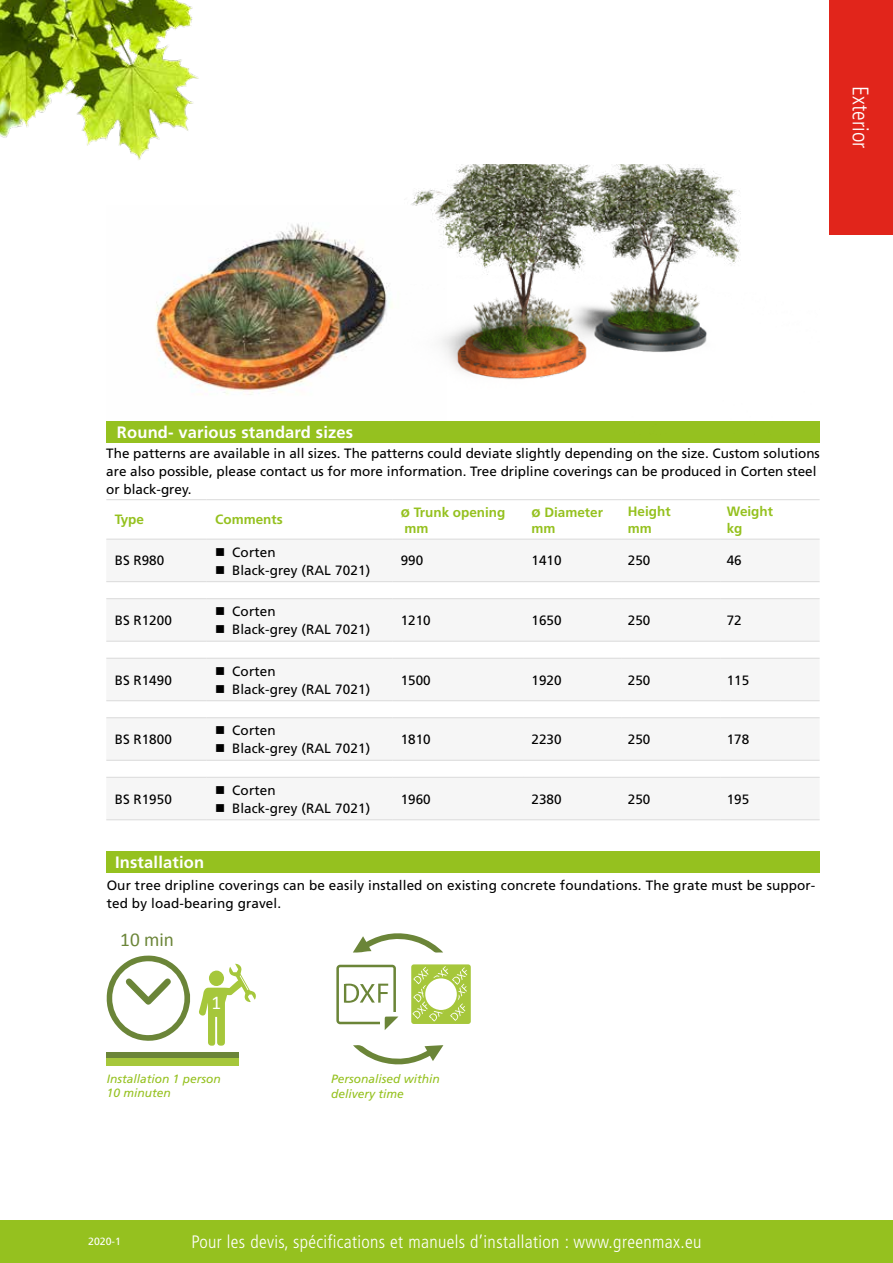
<style>
.page{position:relative;width:893px;height:1263px;background:#fff}
.page>*{position:absolute;margin:0;border:0;box-sizing:border-box;transform-origin:0 0}
.t1{font:300 condensed 22.5px "Frutiger LT Std";color:#fff}
.t2{font:19.65px "Calibri";color:#6b8538}
.t3{font:19.65px "Calibri";color:#fff}
.t4{font:300 condensed 18px "Frutiger LT Std";letter-spacing:.02em;color:#fff}
.t5{font:700 16.5px "Frutiger LT Std";letter-spacing:.01em;color:#fff}
.t6{font:13.5px/18px "Frutiger LT Std";color:#000}
.t7{font:700 13.5px/16.2px "Frutiger LT Std";color:#95c11f}
.t8{font:italic 12px/14.4px "Frutiger LT Std";color:#95c11f}
.t9{font:10.5px "Frutiger LT Std";color:#fff}
.s1{font-size:15px}
</style>
<div class="page">
<img style="left:155px;top:223px;width:172px;height:172px">
<img style="left:0;top:0;width:199px;height:160px">
<div style="left:0;top:1220px;width:893px;height:43px;background:#95c11f"></div>
<div style="left:829px;top:0;width:64px;height:234px;background:#e1251b"></div>
<div style="left:106px;top:851px;width:714px;height:22px;background:#95c11f"></div>
<svg style="left:411px;top:964px;width:60px;height:60px"></svg>
<svg style="left:353px;top:933px;width:90px;height:19px"></svg>
<svg style="left:353px;top:1045px;width:90px;height:20px"></svg>
<svg style="left:336px;top:965px;width:62px;height:65px"></svg>
<svg style="left:106px;top:955px;width:84px;height:86px"></svg>
<div style="left:107px;top:1059px;width:132px;height:7px;background:#a6c73b"></div>
<div style="left:107px;top:1052px;width:132px;height:5px;background:#6b8538"></div>
<svg style="left:199px;top:964px;width:57px;height:82px"></svg>
<div style="left:209px;top:970px;width:15px;height:16px;background:#a6c73b;border-radius:7px"></div>
<svg style="left:107px;top:538px;width:712px;height:120px"></svg>
<svg style="left:106px;top:540px;width:714px;height:101px;fill:#f6f6f6"></svg>
<div style="left:106px;top:718px;width:714px;height:42px;background:#f6f6f6"></div>
<hr style="left:106px;top:539px;width:101px;height:1px;background:#dadada">
<hr style="left:207px;top:539px;width:185px;height:1px;background:#dadada">
<hr style="left:392px;top:539px;width:131px;height:1px;background:#dadada">
<hr style="left:523px;top:539px;width:99px;height:1px;background:#dadada">
<hr style="left:622px;top:539px;width:99px;height:1px;background:#dadada">
<hr style="left:721px;top:539px;width:99px;height:1px;background:#dadada">
<hr style="left:106px;top:581px;width:101px;height:1px;background:#dadada">
<hr style="left:207px;top:581px;width:185px;height:1px;background:#dadada">
<hr style="left:392px;top:581px;width:131px;height:1px;background:#dadada">
<hr style="left:523px;top:581px;width:99px;height:1px;background:#dadada">
<hr style="left:622px;top:581px;width:99px;height:1px;background:#dadada">
<hr style="left:721px;top:581px;width:99px;height:1px;background:#dadada">
<hr style="left:106px;top:598px;width:101px;height:1px;background:#dadada">
<hr style="left:207px;top:598px;width:185px;height:1px;background:#dadada">
<hr style="left:392px;top:598px;width:131px;height:1px;background:#dadada">
<hr style="left:523px;top:598px;width:99px;height:1px;background:#dadada">
<hr style="left:622px;top:598px;width:99px;height:1px;background:#dadada">
<hr style="left:721px;top:598px;width:99px;height:1px;background:#dadada">
<hr style="left:106px;top:760px;width:101px;height:1px;background:#dadada">
<hr style="left:207px;top:760px;width:185px;height:1px;background:#dadada">
<hr style="left:392px;top:760px;width:131px;height:1px;background:#dadada">
<hr style="left:523px;top:760px;width:99px;height:1px;background:#dadada">
<hr style="left:622px;top:760px;width:99px;height:1px;background:#dadada">
<hr style="left:721px;top:760px;width:99px;height:1px;background:#dadada">
<hr style="left:106px;top:777px;width:101px;height:1px;background:#dadada">
<hr style="left:207px;top:777px;width:185px;height:1px;background:#dadada">
<hr style="left:392px;top:777px;width:131px;height:1px;background:#dadada">
<hr style="left:523px;top:777px;width:99px;height:1px;background:#dadada">
<hr style="left:622px;top:777px;width:99px;height:1px;background:#dadada">
<hr style="left:721px;top:777px;width:99px;height:1px;background:#dadada">
<hr style="left:106px;top:819px;width:101px;height:1px;background:#dadada">
<hr style="left:207px;top:819px;width:185px;height:1px;background:#dadada">
<hr style="left:392px;top:819px;width:131px;height:1px;background:#dadada">
<hr style="left:523px;top:819px;width:99px;height:1px;background:#dadada">
<hr style="left:622px;top:819px;width:99px;height:1px;background:#dadada">
<hr style="left:721px;top:819px;width:99px;height:1px;background:#dadada">
<hr style="left:106px;top:499px;width:101px;height:1px;background:#dadada">
<hr style="left:207px;top:499px;width:185px;height:1px;background:#dadada">
<hr style="left:392px;top:499px;width:131px;height:1px;background:#dadada">
<hr style="left:523px;top:499px;width:99px;height:1px;background:#dadada">
<hr style="left:622px;top:499px;width:99px;height:1px;background:#dadada">
<hr style="left:721px;top:499px;width:99px;height:1px;background:#dadada">
<hr style="left:106px;top:641px;width:101px;height:1px;background:#dadada">
<hr style="left:207px;top:641px;width:185px;height:1px;background:#dadada">
<hr style="left:392px;top:641px;width:131px;height:1px;background:#dadada">
<hr style="left:523px;top:641px;width:99px;height:1px;background:#dadada">
<hr style="left:622px;top:641px;width:99px;height:1px;background:#dadada">
<hr style="left:721px;top:641px;width:99px;height:1px;background:#dadada">
<hr style="left:106px;top:658px;width:101px;height:1px;background:#dadada">
<hr style="left:207px;top:658px;width:185px;height:1px;background:#dadada">
<hr style="left:392px;top:658px;width:131px;height:1px;background:#dadada">
<hr style="left:523px;top:658px;width:99px;height:1px;background:#dadada">
<hr style="left:622px;top:658px;width:99px;height:1px;background:#dadada">
<hr style="left:721px;top:658px;width:99px;height:1px;background:#dadada">
<hr style="left:106px;top:700px;width:101px;height:1px;background:#dadada">
<hr style="left:207px;top:700px;width:185px;height:1px;background:#dadada">
<hr style="left:392px;top:700px;width:131px;height:1px;background:#dadada">
<hr style="left:523px;top:700px;width:99px;height:1px;background:#dadada">
<hr style="left:622px;top:700px;width:99px;height:1px;background:#dadada">
<hr style="left:721px;top:700px;width:99px;height:1px;background:#dadada">
<hr style="left:106px;top:717px;width:101px;height:1px;background:#dadada">
<hr style="left:207px;top:717px;width:185px;height:1px;background:#dadada">
<hr style="left:392px;top:717px;width:131px;height:1px;background:#dadada">
<hr style="left:523px;top:717px;width:99px;height:1px;background:#dadada">
<hr style="left:622px;top:717px;width:99px;height:1px;background:#dadada">
<hr style="left:721px;top:717px;width:99px;height:1px;background:#dadada">
<div style="left:106px;top:421px;width:714px;height:21px;background:#95c11f"></div>
<img style="left:327px;top:165px;width:414px;height:214px">
<h1 class="t1" style="left:873px;top:86px;width:64px;rotate:90deg">Exterior</h1>
<p class="t5" style="left:117px;top:422px;width:238px">Round- various standard sizes</p>
<p class="t6" style="left:106px;top:444px;width:715px">The patterns are available in all sizes. The patterns could deviate slightly depending on the size. Custom solutions are also possible, please contact us for more information. Tree dripline coverings can be produced in Corten steel or black-grey.</p>
<p class="t7" style="left:115px;top:512px;width:31px">Type</p>
<p class="t7" style="left:215px;top:512px;width:69px">Comments</p>
<p class="t7" style="left:401px;top:504px;width:106px"><span class="s1">ø</span> Trunk opening mm</p>
<p class="t7" style="left:531px;top:504px;width:73px"><span class="s1">ø</span> Diameter mm</p>
<p class="t7" style="left:628px;top:504px;width:44px">Height mm</p>
<p class="t7" style="left:727px;top:504px;width:48px">Weight kg</p>
<p class="t6" style="left:115px;top:552px;width:51px">BS R980</p>
<p class="t6" style="left:215px;top:543px;width:62px">■ Corten</p>
<p class="t6" style="left:215px;top:561px;width:156px">■ Black-grey (RAL 7021)</p>
<p class="t6" style="left:401px;top:552px;width:24px">990</p>
<p class="t6" style="left:531px;top:552px;width:32px">1410</p>
<p class="t6" style="left:628px;top:552px;width:24px">250</p>
<p class="t6" style="left:727px;top:552px;width:16px">46</p>
<p class="t6" style="left:115px;top:611px;width:59px">BS R1200</p>
<p class="t6" style="left:215px;top:602px;width:62px">■ Corten</p>
<p class="t6" style="left:215px;top:620px;width:156px">■ Black-grey (RAL 7021)</p>
<p class="t6" style="left:401px;top:611px;width:32px">1210</p>
<p class="t6" style="left:531px;top:611px;width:32px">1650</p>
<p class="t6" style="left:628px;top:611px;width:24px">250</p>
<p class="t6" style="left:727px;top:611px;width:16px">72</p>
<p class="t6" style="left:115px;top:671px;width:59px">BS R1490</p>
<p class="t6" style="left:215px;top:662px;width:62px">■ Corten</p>
<p class="t6" style="left:215px;top:680px;width:156px">■ Black-grey (RAL 7021)</p>
<p class="t6" style="left:401px;top:671px;width:32px">1500</p>
<p class="t6" style="left:531px;top:671px;width:32px">1920</p>
<p class="t6" style="left:628px;top:671px;width:24px">250</p>
<p class="t6" style="left:727px;top:671px;width:24px">115</p>
<p class="t6" style="left:115px;top:730px;width:59px">BS R1800</p>
<p class="t6" style="left:215px;top:721px;width:62px">■ Corten</p>
<p class="t6" style="left:215px;top:739px;width:156px">■ Black-grey (RAL 7021)</p>
<p class="t6" style="left:401px;top:730px;width:32px">1810</p>
<p class="t6" style="left:531px;top:730px;width:32px">2230</p>
<p class="t6" style="left:628px;top:730px;width:24px">250</p>
<p class="t6" style="left:727px;top:730px;width:24px">178</p>
<p class="t6" style="left:115px;top:790px;width:59px">BS R1950</p>
<p class="t6" style="left:215px;top:781px;width:62px">■ Corten</p>
<p class="t6" style="left:215px;top:799px;width:156px">■ Black-grey (RAL 7021)</p>
<p class="t6" style="left:401px;top:790px;width:32px">1960</p>
<p class="t6" style="left:531px;top:790px;width:32px">2380</p>
<p class="t6" style="left:628px;top:790px;width:24px">250</p>
<p class="t6" style="left:727px;top:790px;width:24px">195</p>
<p class="t5" style="left:115px;top:853px;width:90px">Installation</p>
<p class="t6" style="left:107px;top:877px;width:710px">Our tree dripline coverings can be easily installed on existing concrete foundations. The grate must be suppor&shy;ted by load-bearing gravel.</p>
<h2 class="t2" style="left:120px;top:927px;width:55px">10 min</h2>
<h2 class="t3" style="left:212px;top:990px;width:11px">1</h2>
<p class="t8" style="left:107px;top:1072px;width:116px">Installation 1 person<br>10 minuten</p>
<p class="t8" style="left:331px;top:1072px;width:110px">Personalised within delivery time</p>
<p class="t9" style="left:88px;top:1235px;width:34px">2020-1</p>
<h3 class="t4" style="left:191px;top:1232px;width:512px">Pour les devis, spécifications et manuels d’installation : www.greenmax.eu</h3>
</div>
